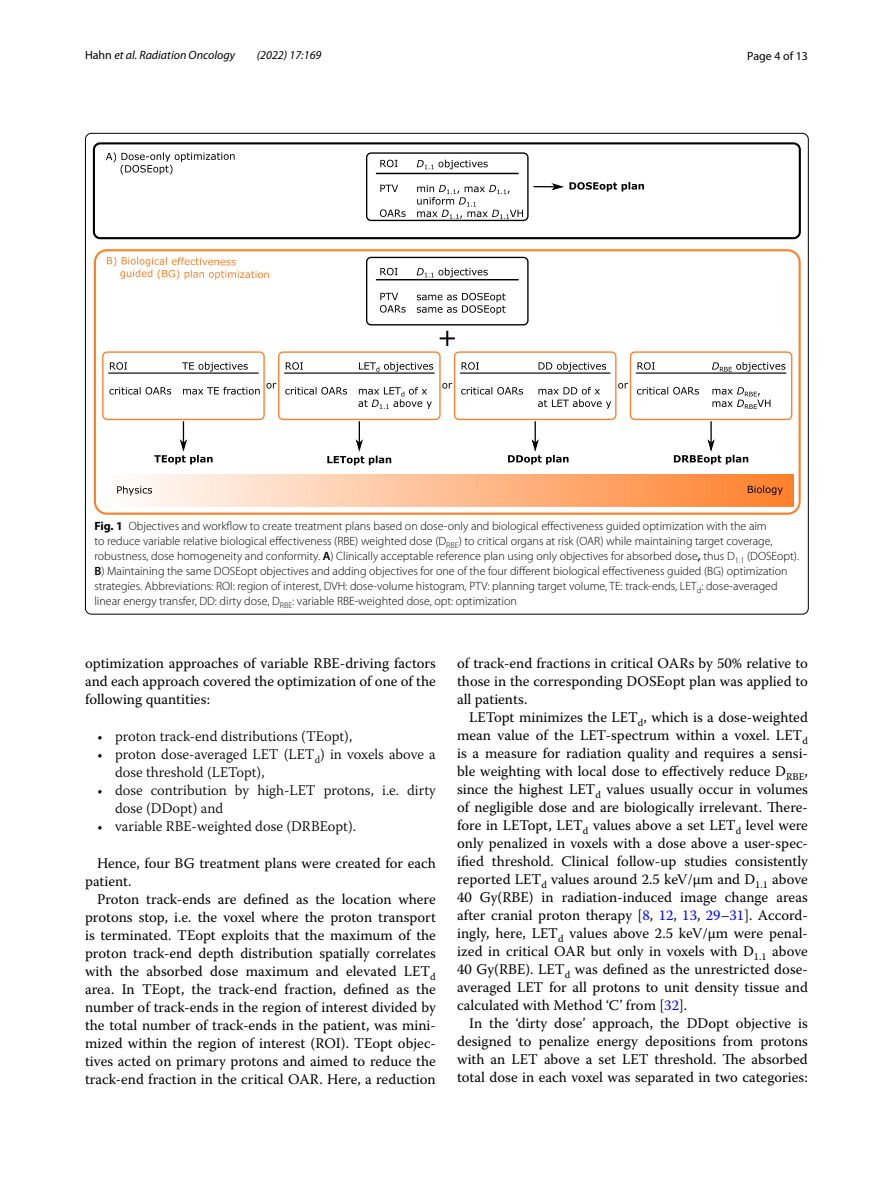
<style>
.page{position:relative;width:893px;height:1187px;background:#fff}
.page>*{position:absolute;margin:0;border:0;box-sizing:border-box;transform-origin:0 0}
.t1{font:14.7px/18px "Warnock Pro";color:#000;text-align:justify}
.t2{font:300 14.7px/18px "Warnock Pro";color:#000}
.t3{font:300 12px/15px "Myriad Pro";color:#000}
.t4{font:italic 12px "Myriad Pro";color:#000}
.t5{font:12px "Myriad Pro";color:#000}
.s1{font-style:normal}
.s2{font-weight:700}
.s3{font-weight:600}
.s4{color:#00f}
</style>
<div class="page">
<img style="left:123px;top:474px;width:670px;height:32px">
<div style="left:93px;top:142px;width:708px;height:97px;border:2px solid #000;border-radius:6px"></div>
<div style="left:94px;top:249px;width:707px;height:265px;border:2px solid #ff7f2a;border-radius:12px"></div>
<svg style="left:107px;top:257px;width:162px;height:23px"></svg>
<svg style="left:106px;top:152px;width:129px;height:22px"></svg>
<div style="left:366px;top:257px;width:163px;height:68px;border:1px solid #000;border-radius:4px"></div>
<svg style="left:380px;top:268px;width:18px;height:7px"></svg>
<svg style="left:380px;top:293px;width:26px;height:19px"></svg>
<svg style="left:417px;top:268px;width:71px;height:9px"></svg>
<svg style="left:417px;top:293px;width:89px;height:21px"></svg>
<hr style="left:376px;top:279px;width:143px;height:1px;background:#000">
<hr style="left:108px;top:372px;width:151px;height:1px;background:#000">
<svg style="left:110px;top:362px;width:17px;height:8px"></svg>
<svg style="left:109px;top:387px;width:62px;height:7px"></svg>
<svg style="left:182px;top:362px;width:66px;height:9px"></svg>
<svg style="left:183px;top:387px;width:77px;height:7px"></svg>
<div style="left:102px;top:351px;width:163px;height:69px;border:1px solid #ff7f2a;border-radius:4px"></div>
<svg style="left:117px;top:486px;width:35px;height:9px"></svg>
<svg style="left:748px;top:485px;width:35px;height:10px"></svg>
<svg style="left:154px;top:421px;width:59px;height:43px"></svg>
<div style="left:366px;top:152px;width:163px;height:69px;border:1px solid #000;border-radius:4px"></div>
<svg style="left:380px;top:160px;width:18px;height:7px"></svg>
<svg style="left:380px;top:185px;width:18px;height:7px"></svg>
<svg style="left:380px;top:209px;width:26px;height:8px"></svg>
<svg style="left:417px;top:160px;width:71px;height:9px"></svg>
<svg style="left:417px;top:185px;width:106px;height:34px"></svg>
<hr style="left:376px;top:173px;width:143px;height:1px;background:#000">
<svg style="left:533px;top:182px;width:111px;height:9px"></svg>
<svg style="left:266px;top:331px;width:527px;height:134px"></svg>
<p class="t4" style="left:85px;top:48px;width:151px"><span class="s1">Hahn</span> et al. Radiation Oncology</p>
<p class="t4" style="left:257px;top:48px;width:66px">(2022) 17:169</p>
<p class="t5" style="left:747px;top:48px;width:62px">Page 4 of 13</p>
<p class="t3" style="left:94px;top:518px;width:706px"><span class="s2">Fig. 1</span> Objectives and workflow to create treatment plans based on dose-only and biological effectiveness guided optimization with the aim<br>to reduce variable relative biological effectiveness (RBE) weighted dose (D<sub>RBE</sub>) to critical organs at risk (OAR) while maintaining target coverage, robustness, dose homogeneity and conformity. <span class="s3">A</span>) Clinically acceptable reference plan using only objectives for absorbed dose<span class="s3">,</span> thus D<sub>1.1</sub> (DOSEopt).<br><span class="s3">B</span>) Maintaining the same DOSEopt objectives and adding objectives for one of the four different biological effectiveness guided (BG) optimization strategies. Abbreviations: ROI: region of interest, DVH: dose-volume histogram, PTV: planning target volume, TE: track-ends, LET<sub>d</sub>: dose-averaged linear energy transfer, DD: dirty dose, D<sub>RBE</sub>: variable RBE-weighted dose, opt: optimization</p>
<p class="t1" style="left:85px;top:654px;width:352px">optimization approaches of variable RBE-driving factors and each approach covered the optimization of one of the following quantities:</p>
<p class="t2" style="left:97px;top:726px;width:257px">• proton track-end distributions (TEopt),</p>
<p class="t2" style="left:115px;top:744px;width:322px;text-indent:-18px">• proton dose-averaged LET (LET<sub>d</sub>) in voxels above a dose threshold (LETopt),</p>
<p class="t2" style="left:115px;top:780px;width:322px;text-indent:-18px">• dose contribution by high-LET protons, i.e. dirty dose (DDopt) and</p>
<p class="t2" style="left:97px;top:816px;width:260px">• variable RBE-weighted dose (DRBEopt).</p>
<p class="t1" style="left:85px;top:853px;width:352px;text-indent:12px">Hence, four BG treatment plans were created for each patient.</p>
<p class="t1" style="left:85px;top:889px;width:352px;text-indent:12px">Proton track-ends are defined as the location where protons stop, i.e. the voxel where the proton transport is terminated. TEopt exploits that the maximum of the proton track-end depth distribution spatially correlates with the absorbed dose maximum and elevated LET<sub>d </sub>area. In TEopt, the track-end fraction, defined as the number of track-ends in the region of interest divided by the total number of track-ends in the patient, was mini&shy;mized within the region of interest (ROI). TEopt objec&shy;tives acted on primary protons and aimed to reduce the track-end fraction in the critical OAR. Here, a reduction</p>
<p class="t1" style="left:457px;top:654px;width:352px">of track-end fractions in critical OARs by 50% relative to those in the corresponding DOSEopt plan was applied to all patients.</p>
<p class="t1" style="left:457px;top:708px;width:352px;text-indent:12px">LETopt minimizes the LET<sub>d</sub>, which is a dose-weighted mean value of the LET-spectrum within a voxel. LET<sub>d </sub>is a measure for radiation quality and requires a sensi&shy;ble weighting with local dose to effectively reduce D<sub>RBE</sub>, since the highest LET<sub>d</sub> values usually occur in volumes of negligible dose and are biologically irrelevant. There&shy;fore in LETopt, LET<sub>d</sub> values above a set LET<sub>d</sub> level were only penalized in voxels with a dose above a user-spec&shy;ified threshold. Clinical follow-up studies consistently reported LET<sub>d</sub> values around 2.5 keV/µm and D<sub>1.1</sub> above 40 Gy(RBE) in radiation-induced image change areas after cranial proton therapy [<span class="s4">8</span>, <span class="s4">12</span>, <span class="s4">13</span>, <span class="s4">29</span>–<span class="s4">31</span>]. Accord&shy;ingly, here, LET<sub>d</sub> values above 2.5 keV/µm were penal&shy;ized in critical OAR but only in voxels with D<sub>1.1</sub> above 40 Gy(RBE). LET<sub>d</sub> was defined as the unrestricted dose&shy;averaged LET for all protons to unit density tissue and calculated with Method ‘C’ from [<span class="s4">32</span>].</p>
<p class="t1" style="left:457px;top:1014px;width:352px;text-indent:12px">In the ‘dirty dose’ approach, the DDopt objective is designed to penalize energy depositions from protons with an LET above a set LET threshold. The absorbed total dose in each voxel was separated in two categories:</p>
</div>
